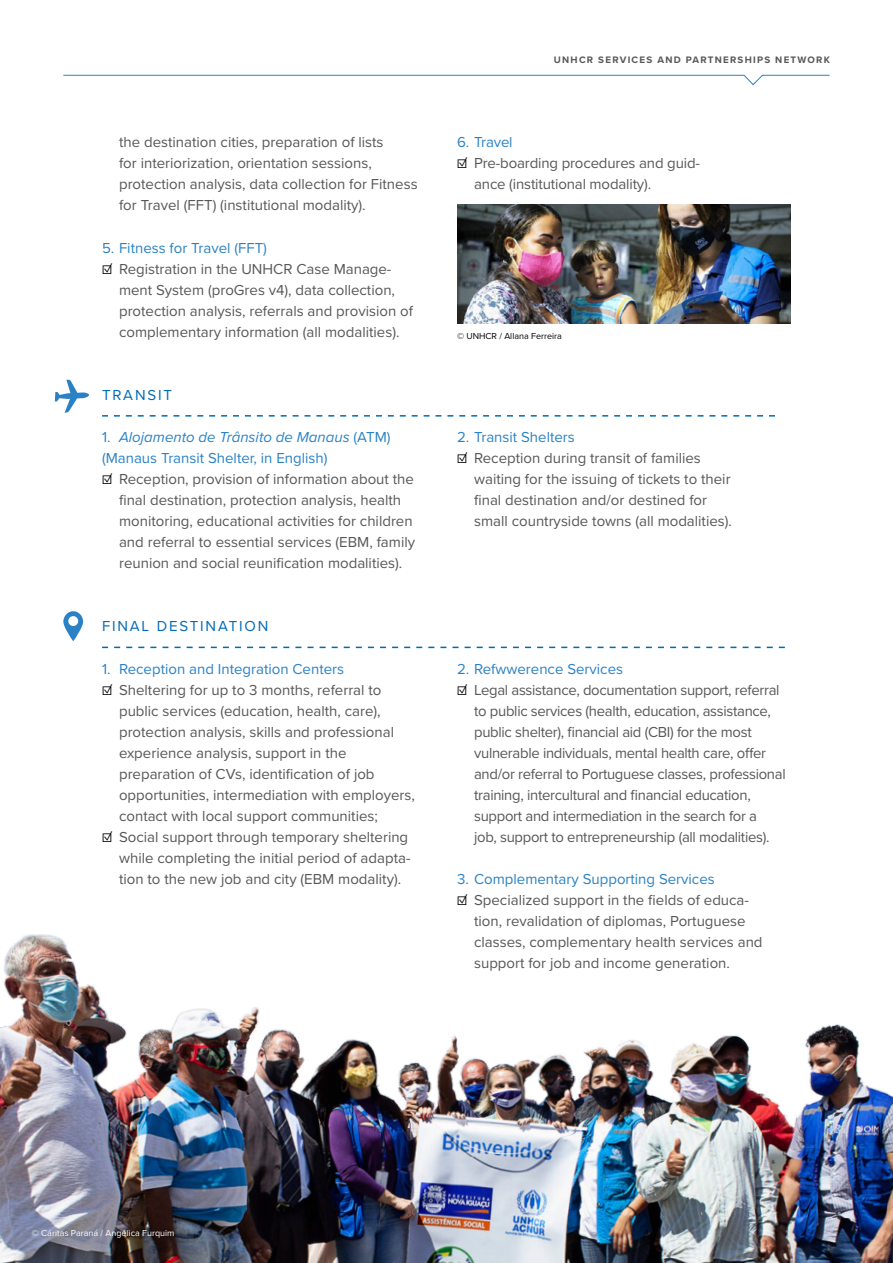
<style>
.page{position:relative;width:893px;height:1263px;background:#fff}
.page>*{position:absolute;margin:0;border:0;box-sizing:border-box;transform-origin:0 0}
.t1{font:15px/21px "Proxima Nova";color:#575756}
.t2{font:15px/21px "Proxima Nova";letter-spacing:-.02em;color:#575756}
.t3{font:15px/21px "Proxima Nova";color:#2a82c5}
.t4{font:15px "Proxima Nova";letter-spacing:.12em;color:#006ab4}
.t5{font:700 9.75px "Proxima Nova";letter-spacing:.13em;color:#575756}
.t6{font:9px "Proxima Nova";color:#fff}
.t7{font:9px "Proxima Nova";color:#000}
.s1{color:#000}
.s2{font-style:italic}
</style>
<div class="page">
<img style="left:457px;top:204px;width:334px;height:119px">
<svg style="left:102px;top:415px;width:673px;height:2px"></svg>
<svg style="left:102px;top:647px;width:683px;height:1px"></svg>
<svg style="left:63px;top:611px;width:20px;height:30px"></svg>
<svg style="left:55px;top:380px;width:34px;height:33px"></svg>
<svg style="left:63px;top:74px;width:767px;height:12px"></svg>
<img style="left:0;top:934px;width:893px;height:329px">
<p class="t1" style="left:119px;top:131px;width:300px">the destination cities, preparation of lists<br>for interiorization, orientation sessions, protection analysis, data collection for Fitness for Travel (FFT) (institutional modality).</p>
<p class="t3" style="left:102px;top:236px;width:166px">5. Fitness for Travel (FFT)</p>
<p class="t1" style="left:119px;top:257px;width:295px;text-indent:-17px"><span class="s1">☑</span> Registration in the UNHCR Case Manage&shy;ment System (proGres v4), data collection, protection analysis, referrals and provision of complementary information (all modalities).</p>
<p class="t4" style="left:102px;top:384px;width:71px">TRANSIT</p>
<p class="t3" style="left:102px;top:426px;width:290px">1. <span class="s2">Alojamento de Trânsito de Manaus</span> (ATM) (Manaus Transit Shelter, in English)</p>
<p class="t1" style="left:119px;top:468px;width:298px;text-indent:-17px"><span class="s1">☑</span> Reception, provision of information about the final destination, protection analysis, health monitoring, educational activities for children and referral to essential services (EBM, family reunion and social reunification modalities).</p>
<p class="t4" style="left:102px;top:615px;width:168px">FINAL DESTINATION</p>
<p class="t3" style="left:102px;top:657px;width:244px">1. Reception and Integration Centers</p>
<p class="t1" style="left:119px;top:678px;width:297px;text-indent:-17px"><span class="s1">☑</span> Sheltering for up to 3 months, referral to public services (education, health, care), protection analysis, skills and professional experience analysis, support in the preparation of CVs, identification of job opportunities, intermediation with employers, contact with local support communities;</p>
<p class="t1" style="left:119px;top:826px;width:293px;text-indent:-17px"><span class="s1">☑</span> Social support through temporary sheltering while completing the initial period of adapta&shy;tion to the new job and city (EBM modality).</p>
<p class="t5" style="left:554px;top:53px;width:278px">UNHCR SERVICES AND PARTNERSHIPS NETWORK</p>
<p class="t3" style="left:457px;top:131px;width:57px">6. Travel</p>
<p class="t1" style="left:474px;top:152px;width:227px;text-indent:-17px"><span class="s1">☑</span> Pre-boarding procedures and guid&shy;ance (institutional modality).</p>
<p class="t7" style="left:457px;top:329px;width:106px">© UNHCR / Allana Ferreira</p>
<p class="t3" style="left:457px;top:426px;width:119px">2. Transit Shelters</p>
<p class="t1" style="left:474px;top:447px;width:259px;text-indent:-17px"><span class="s1">☑</span> Reception during transit of families waiting for the issuing of tickets to their final destination and/or destined for small countryside towns (all modalities).</p>
<p class="t3" style="left:457px;top:657px;width:167px">2. Refwwerence Services</p>
<p class="t2" style="left:474px;top:678px;width:313px;text-indent:-17px"><span class="s1">☑</span> Legal assistance, documentation support, referral to public services (health, education, assistance, public shelter), financial aid (CBI) for the most vulnerable individuals, mental health care, offer and/or referral to Portuguese classes, professional training, intercultural and financial education, support and intermediation in the search for a<br>job, support to entrepreneurship (all modalities).</p>
<p class="t3" style="left:457px;top:868px;width:259px">3. Complementary Supporting Services</p>
<p class="t1" style="left:474px;top:889px;width:290px;text-indent:-17px"><span class="s1">☑</span> Specialized support in the fields of educa&shy;tion, revalidation of diplomas, Portuguese classes, complementary health services and support for job and income generation.</p>
<p class="t6" style="left:32px;top:1226px;width:144px">© Cáritas Paraná / Angélica Furquim</p>
</div>
